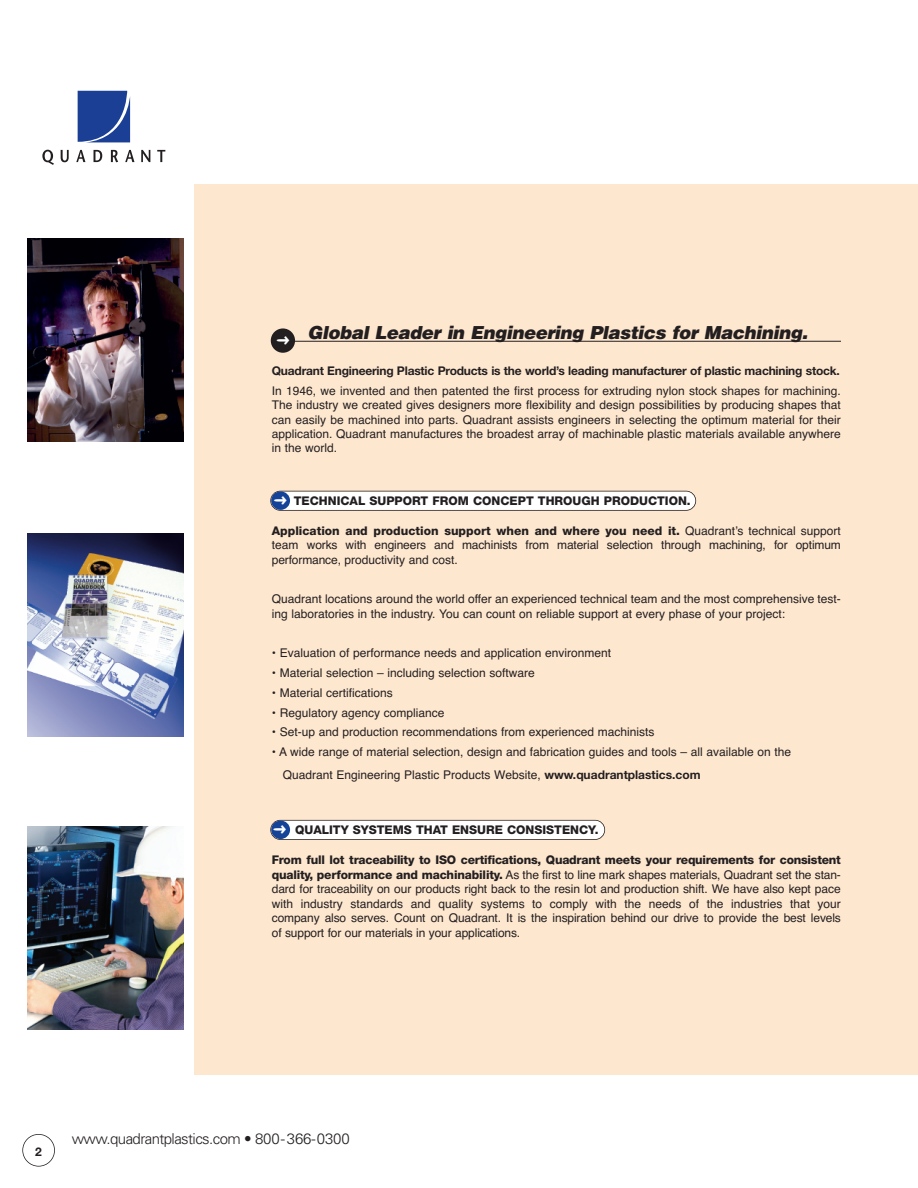
<style>
.page{position:relative;width:918px;height:1188px;background:#fff}
.page>*{position:absolute;margin:0;border:0;box-sizing:border-box;transform-origin:0 0}
.t1{font:italic 900 18px "Helvetica";letter-spacing:-.02em;color:#231f20}
.t2{font:300 15px "Univers";letter-spacing:-.04em;color:#231f20}
.t3{font:12px/14.4px "Helvetica";color:#231f20}
.t4{font:800 12px "Helvetica Neue";color:#231f20}
.t5{font:700 12px "Helvetica Neue";letter-spacing:-.015em;color:#231f20}
.t6{font:800 12px "Helvetica Neue";letter-spacing:-.02em;color:#231f20}
.s1{font-family:"Helvetica";font-weight:400}
.s2{font-family:"Helvetica Neue";font-weight:700}
.s3{font-family:"Helvetica Neue";font-weight:800}
</style>
<div class="page">
<img style="left:28px;top:238px;width:155px;height:203px">
<img style="left:28px;top:533px;width:155px;height:203px">
<img style="left:28px;top:827px;width:155px;height:203px">
<div style="left:22px;top:1134px;width:33px;height:33px;border:2px solid #231f20;border-radius:50%"></div>
<div style="left:194px;top:184px;width:724px;height:891px;background:#fee7cf"></div>
<hr style="left:291px;top:341px;width:550px;height:1px;background:#231f20">
<div style="left:271px;top:328px;width:24px;height:25px;background:#231f20;border-radius:50%"></div>
<div style="left:271px;top:491px;width:424px;height:19px;background:#fff;border-radius:9px"></div>
<div style="left:270px;top:491px;width:426px;height:20px;border:2px solid #231f20;border-radius:10px"></div>
<div style="left:271px;top:821px;width:333px;height:18px;background:#fff;border-radius:9px"></div>
<div style="left:270px;top:820px;width:335px;height:20px;border:2px solid #231f20;border-radius:10px"></div>
<svg style="left:78px;top:91px;width:52px;height:51px;background:#2a4b9b"></svg>
<svg style="left:42px;top:150px;width:12px;height:15px"></svg>
<svg style="left:61px;top:150px;width:8px;height:12px"></svg>
<svg style="left:76px;top:150px;width:9px;height:12px"></svg>
<svg style="left:94px;top:150px;width:8px;height:12px"></svg>
<svg style="left:111px;top:150px;width:7px;height:12px"></svg>
<svg style="left:125px;top:150px;width:9px;height:12px"></svg>
<svg style="left:141px;top:150px;width:9px;height:12px"></svg>
<svg style="left:157px;top:150px;width:8px;height:12px"></svg>
<div style="left:271px;top:491px;width:19px;height:19px;background:#154398;border-radius:50%"></div>
<div style="left:271px;top:821px;width:19px;height:18px;background:#154398;border-radius:50%"></div>
<h1 class="t1" style="left:308px;top:326px;width:502px">Global Leader in Engineering Plastics for Machining.</h1>
<p class="t5" style="left:272px;top:363px;width:570px">Quadrant Engineering Plastic Products is the world’s leading manufacturer of plastic machining stock.</p>
<p class="t3" style="left:272px;top:383px;width:571px;text-align:justify">In 1946, we invented and then patented the first process for extruding nylon stock shapes for machining.<br>The industry we created gives designers more flexibility and design possibilities by producing shapes that can easily be machined into parts. Quadrant assists engineers in selecting the optimum material for their application. Quadrant manufactures the broadest array of machinable plastic materials available anywhere in the world.</p>
<p class="t4" style="left:294px;top:497px;width:398px">TECHNICAL SUPPORT FROM CONCEPT THROUGH PRODUCTION.</p>
<p class="t4" style="left:272px;top:526px;width:571px">Application and production support when and where you need it. <span class="s1">Quadrant’s technical support</span></p>
<p class="t3" style="left:272px;top:538px;width:571px">team works with engineers and machinists from material selection through machining, for optimum performance, productivity and cost.</p>
<p class="t3" style="left:272px;top:592px;width:571px">Quadrant locations around the world offer an experienced technical team and the most comprehensive test&shy;ing laboratories in the industry. You can count on reliable support at every phase of your project:</p>
<p class="t3" style="left:272px;top:646px;width:341px">• Evaluation of performance needs and application environment</p>
<p class="t3" style="left:272px;top:666px;width:264px">• Material selection – including selection software</p>
<p class="t3" style="left:272px;top:686px;width:122px">• Material certifications</p>
<p class="t3" style="left:272px;top:705px;width:174px">• Regulatory agency compliance</p>
<p class="t3" style="left:272px;top:725px;width:384px">• Set-up and production recommendations from experienced machinists</p>
<p class="t3" style="left:283px;top:741px;width:510px;line-height:22.5px;text-indent:-11px">• A wide range of material selection, design and fabrication guides and tools – all available on the<br>Quadrant Engineering Plastic Products Website, <span class="s2">www.quadrantplastics.com</span></p>
<p class="t4" style="left:295px;top:826px;width:305px">QUALITY SYSTEMS THAT ENSURE CONSISTENCY.</p>
<p class="t6" style="left:272px;top:856px;width:571px">From full lot traceability to ISO certifications, Quadrant meets your requirements for consistent</p>
<p class="t3" style="left:272px;top:868px;width:571px;text-align:justify"><span class="s3">quality, performance and machinability.</span> As the first to line mark shapes materials, Quadrant set the stan&shy;dard for traceability on our products right back to the resin lot and production shift. We have also kept pace with industry standards and quality systems to comply with the needs of the industries that your company also serves. Count on Quadrant. It is the inspiration behind our drive to provide the best levels of support for our materials in your applications.</p>
<p class="t5" style="left:35px;top:1145px;width:8px">2</p>
<p class="t2" style="left:72px;top:1134px;width:280px">www.quadrantplastics.com • 800- 366-0300</p>
</div>
